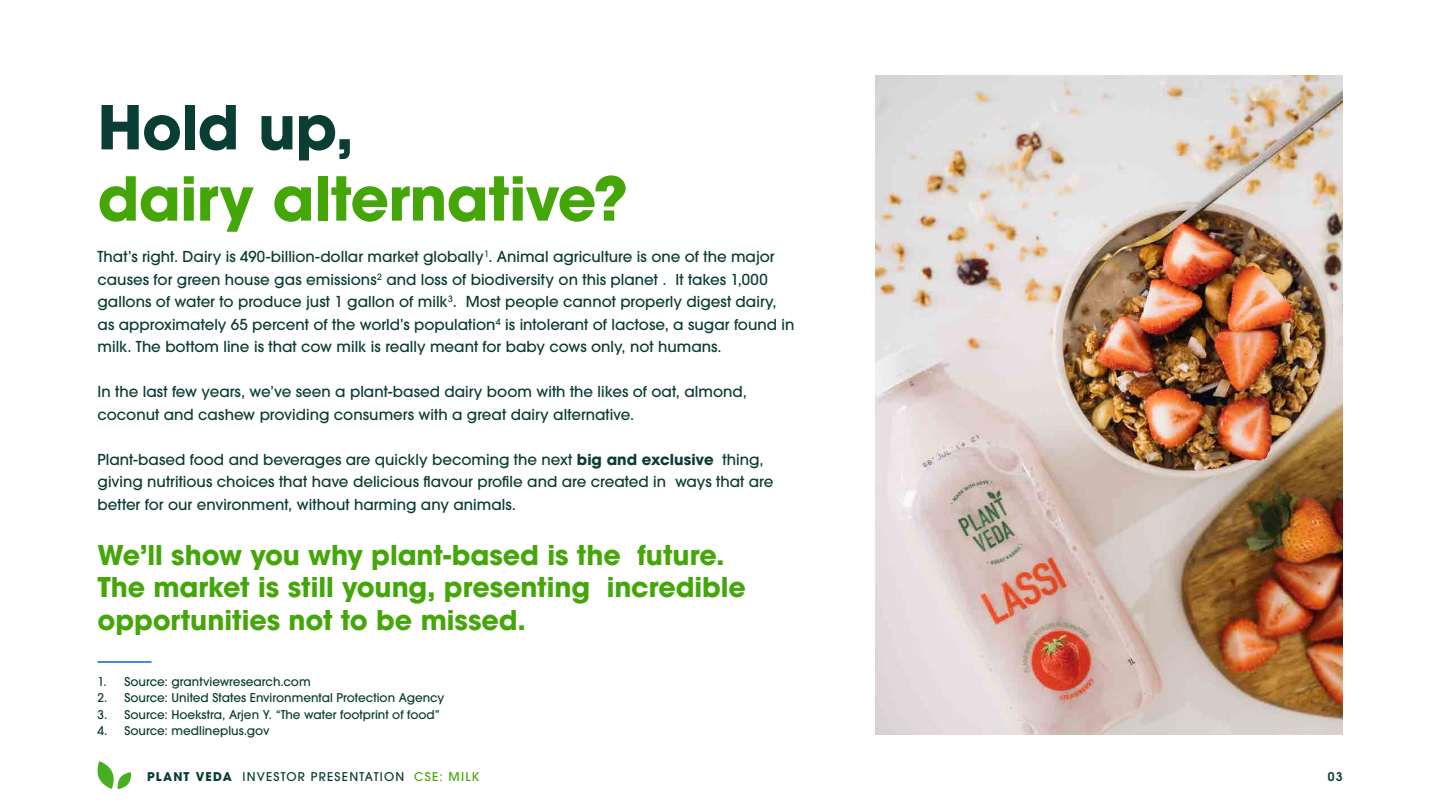
<style>
.page{position:relative;width:1440px;height:810px;background:#fff}
.page>*{position:absolute;margin:0;border:0;box-sizing:border-box;transform-origin:0 0}
.Heading_1{font:700 60px "ITC Avant Garde Pro";letter-spacing:-.01em;color:#45a60a}
.Heading_1-2{font:700 60px "ITC Avant Garde Pro";letter-spacing:-.01em;color:#0a3d33}
.Heading_2{font:700 27px/32.4px "ITC Avant Garde Pro";letter-spacing:-.005em;color:#45a60a}
.Basic_S{font:500 15px/22.5px "ITC Avant Garde Pro";color:#0a3d33}
.foot_note{font:500 12px "ITC Avant Garde Pro";color:#0a3d33}
.foot_note-2{font:500 12px "ITC Avant Garde Pro";letter-spacing:.1em;color:#0a3d33}
.t1{font:600 12px "ITC Avant Garde Pro";color:#0a3d33}
.s1{font-weight:700}
.s2{color:#45a60a}
</style>
<div class="page">
<hr style="left:98px;top:661px;width:54px;height:2px;background:#0066de">
<img style="left:876px;top:75px;width:466px;height:660px">
<svg style="left:97px;top:761px;width:34px;height:28px"></svg>
<p class="Heading_1-2" style="left:98px;top:87px;width:258px">Hold up,</p>
<p class="Heading_1" style="left:98px;top:158px;width:532px">dairy alternative?</p>
<p class="Basic_S" style="left:98px;top:246px;width:698px">That’s right. Dairy is 490-billion-dollar market globally<sup>1</sup>. Animal agriculture is one of the major causes for green house gas emissions<sup>2</sup> and loss of biodiversity on this planet . It takes 1,000 gallons of water to produce just 1 gallon of milk<sup>3</sup>. Most people cannot properly digest dairy, as approximately 65 percent of the world’s population<sup>4</sup> is intolerant of lactose, a sugar found in milk. The bottom line is that cow milk is really meant for baby cows only, not humans.</p>
<p class="Basic_S" style="left:98px;top:381px;width:651px">In the last few years, we’ve seen a plant-based dairy boom with the likes of oat, almond, coconut and cashew providing consumers with a great dairy alternative.</p>
<p class="Basic_S" style="left:98px;top:448px;width:677px">Plant-based food and beverages are quickly becoming the next <span class="s1">big and exclusive</span> thing, giving nutritious choices that have delicious flavour profile and are created in ways that are better for our environment, without harming any animals.</p>
<p class="Heading_2" style="left:98px;top:538px;width:650px">We’ll show you why plant-based is the future.<br>The market is still young, presenting incredible opportunities not to be missed.</p>
<p class="foot_note" style="left:98px;top:674px;width:215px">1. Source: grantviewresearch.com</p>
<p class="foot_note" style="left:98px;top:690px;width:349px">2. Source: United States Environmental Protection Agency</p>
<p class="foot_note" style="left:98px;top:707px;width:344px">3. Source: Hoekstra, Arjen Y. “The water footprint of food”</p>
<p class="foot_note" style="left:98px;top:723px;width:174px">4. Source: medlineplus.gov</p>
<p class="foot_note-2" style="left:147px;top:769px;width:334px"><span class="s1">PLANT VEDA</span> INVESTOR PRESENTATION <span class="s2">CSE: MILK</span></p>
<p class="t1" style="left:1328px;top:769px;width:16px">03</p>
</div>
